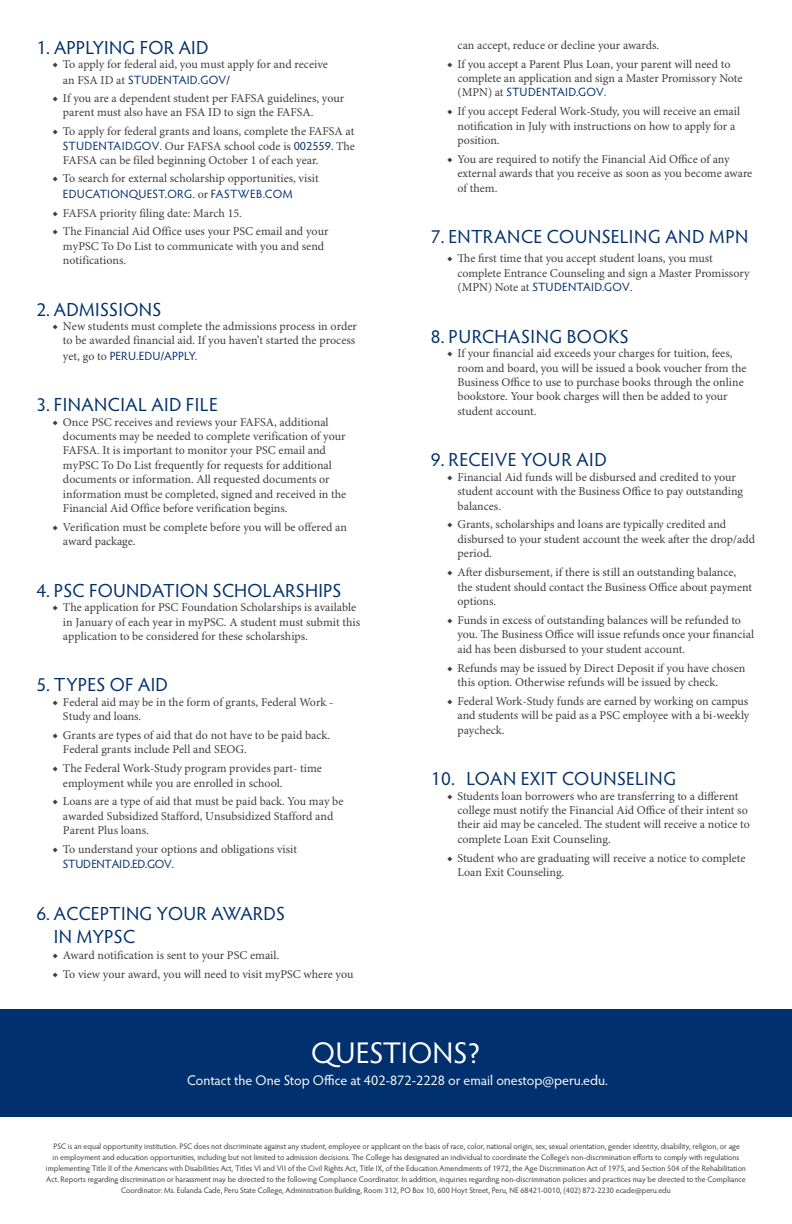
<style>
.page{position:relative;width:792px;height:1224px;background:#fff}
.page>*{position:absolute;margin:0;border:0;box-sizing:border-box;transform-origin:0 0}
.t1{font:30px "Hypatia Sans Pro";color:#fff}
.t2{font:19px/22.8px "Hypatia Sans Pro";letter-spacing:.015em;color:#00306d}
.t3{font:14px "Hypatia Sans Pro";color:#fff}
.t4{font:12px/14.4px "Minion Pro";color:#3e3e3f}
.t5{font:8px/11px "Hypatia Sans Pro";color:#3e3e3f;text-align:center}
.s1{font-family:"Hypatia Sans Pro";color:#00306d}
.s2{font-family:"Hypatia Sans Pro"}
</style>
<div class="page">
<div style="left:0;top:1009px;width:792px;height:107px;background:#00306d"></div>
<p class="t2" style="left:36px;top:35px;width:174px">1. APPLYING FOR AID</p>
<p class="t4" style="left:63px;top:57px;width:267px;line-height:15.3px;text-indent:-10px">◆ To apply for federal aid, you must apply for and receive an FSA ID at <span class="s1">STUDENTAID.GOV/</span></p>
<p class="t4" style="left:63px;top:91px;width:283px;text-indent:-10px">◆ If you are a dependent student per FAFSA guidelines, your parent must also have an FSA ID to sign the FAFSA.</p>
<p class="t4" style="left:53px;top:124px;width:304px;line-height:15.2px;text-align:right">◆ To apply for federal grants and loans, complete the FAFSA at<br><span class="s1">STUDENTAID.GOV</span>. Our FAFSA school code is <span class="s1">002559.</span> The</p>
<p class="t4" style="left:63px;top:153px;width:257px">FAFSA can be filed beginning October 1 of each year.</p>
<p class="t4" style="left:63px;top:171px;width:257px;line-height:15.2px;text-indent:-10px">◆ To search for external scholarship opportunities, visit<br><span class="s1">EDUCATIONQUEST.ORG.</span> or <span class="s1">FASTWEB.COM</span></p>
<p class="t4" style="left:53px;top:206px;width:191px">◆ FAFSA priority filing date: March 15.</p>
<p class="t4" style="left:63px;top:225px;width:267px;text-indent:-10px">◆ The Financial Aid Office uses your PSC email and your myPSC To Do List to communicate with you and send notifications.</p>
<p class="t2" style="left:36px;top:297px;width:126px">2. ADMISSIONS</p>
<p class="t4" style="left:63px;top:319px;width:296px;line-height:14.8px;text-indent:-10px">◆ New students must complete the admissions process in order to be awarded financial aid. If you haven’t started the process yet, go to <span class="s1">PERU.EDU/APPLY</span><span class="s2">.</span></p>
<p class="t2" style="left:36px;top:393px;width:183px">3. FINANCIAL AID FILE</p>
<p class="t4" style="left:63px;top:415px;width:285px;text-indent:-10px">◆ Once PSC receives and reviews your FAFSA, additional documents may be needed to complete verification of your FAFSA. It is important to monitor your PSC email and myPSC To Do List frequently for requests for additional documents or information. All requested documents or information must be completed, signed and received in the Financial Aid Office before verification begins.</p>
<p class="t4" style="left:63px;top:520px;width:286px;text-indent:-10px">◆ Verification must be complete before you will be offered an award package.</p>
<p class="t2" style="left:36px;top:578px;width:307px">4. PSC FOUNDATION SCHOLARSHIPS</p>
<p class="t4" style="left:63px;top:601px;width:299px;text-indent:-10px">◆ The application for PSC Foundation Scholarships is available in January of each year in myPSC. A student must submit this application to be considered for these scholarships.</p>
<p class="t2" style="left:36px;top:673px;width:133px">5. TYPES OF AID</p>
<p class="t4" style="left:63px;top:695px;width:272px;text-indent:-10px">◆ Federal aid may be in the form of grants, Federal Work -<br>Study and loans.</p>
<p class="t4" style="left:63px;top:729px;width:269px;text-indent:-10px">◆ Grants are types of aid that do not have to be paid back.<br>Federal grants include Pell and SEOG.</p>
<p class="t4" style="left:63px;top:762px;width:260px;text-indent:-10px">◆ The Federal Work-Study program provides part- time employment while you are enrolled in school.</p>
<p class="t4" style="left:63px;top:795px;width:282px;text-indent:-10px">◆ Loans are a type of aid that must be paid back. You may be awarded Subsidized Stafford, Unsubsidized Stafford and<br>Parent Plus loans.</p>
<p class="t4" style="left:63px;top:842px;width:236px;line-height:15.2px;text-indent:-10px">◆ To understand your options and obligations visit<br><span class="s1">STUDENTAID.ED.GOV</span>.</p>
<p class="t2" style="left:54px;top:901px;width:233px;text-indent:-18px">6. ACCEPTING YOUR AWARDS<br>IN MYPSC</p>
<p class="t4" style="left:53px;top:948px;width:228px">◆ Award notification is sent to your PSC email.</p>
<p class="t4" style="left:53px;top:967px;width:303px">◆ To view your award, you will need to visit myPSC where you</p>
<p class="t4" style="left:458px;top:38px;width:203px">can accept, reduce or decline your awards.</p>
<p class="t4" style="left:458px;top:57px;width:287px;text-indent:-10px">◆ If you accept a Parent Plus Loan, your parent will need to complete an application and sign a Master Promissory Note (MPN) at <span class="s1">STUDENTAID.GOV</span>.</p>
<p class="t4" style="left:458px;top:105px;width:284px;text-indent:-10px">◆ If you accept Federal Work-Study, you will receive an email notification in July with instructions on how to apply for a position.</p>
<p class="t4" style="left:458px;top:152px;width:296px;text-indent:-10px">◆ You are required to notify the Financial Aid Office of any external awards that you receive as soon as you become aware of them.</p>
<p class="t2" style="left:431px;top:225px;width:319px">7. ENTRANCE COUNSELING AND MPN</p>
<p class="t4" style="left:458px;top:252px;width:294px;text-indent:-10px">◆ The first time that you accept student loans, you must complete Entrance Counseling and sign a Master Promissory (MPN) Note at <span class="s1">STUDENTAID.GOV</span>.</p>
<p class="t2" style="left:431px;top:324px;width:199px">8. PURCHASING BOOKS</p>
<p class="t4" style="left:458px;top:347px;width:290px;text-indent:-10px">◆ If your financial aid exceeds your charges for tuition, fees, room and board, you will be issued a book voucher from the Business Office to use to purchase books through the online bookstore. Your book charges will then be added to your student account.</p>
<p class="t2" style="left:431px;top:448px;width:178px">9. RECEIVE YOUR AID</p>
<p class="t4" style="left:458px;top:470px;width:287px;text-indent:-10px">◆ Financial Aid funds will be disbursed and credited to your student account with the Business Office to pay outstanding balances.</p>
<p class="t4" style="left:458px;top:518px;width:299px;text-indent:-10px">◆ Grants, scholarships and loans are typically credited and disbursed to your student account the week after the drop/add period.</p>
<p class="t4" style="left:458px;top:566px;width:296px;text-indent:-10px">◆ After disbursement, if there is still an outstanding balance, the student should contact the Business Office about payment options.</p>
<p class="t4" style="left:458px;top:613px;width:298px;text-indent:-10px">◆ Funds in excess of outstanding balances will be refunded to you. The Business Office will issue refunds once your financial aid has been disbursed to your student account.</p>
<p class="t4" style="left:458px;top:661px;width:289px;text-indent:-10px">◆ Refunds may be issued by Direct Deposit if you have chosen this option. Otherwise refunds will be issued by check.</p>
<p class="t4" style="left:458px;top:694px;width:293px;text-align:justify;text-indent:-10px">◆ Federal Work-Study funds are earned by working on campus and students will be paid as a PSC employee with a bi-weekly paycheck.</p>
<p class="t2" style="left:431px;top:767px;width:247px">10. LOAN EXIT COUNSELING</p>
<p class="t4" style="left:458px;top:789px;width:294px;text-indent:-10px">◆ Students loan borrowers who are transferring to a different college must notify the Financial Aid Office of their intent so their aid may be canceled. The student will receive a notice to complete Loan Exit Counseling.</p>
<p class="t4" style="left:458px;top:851px;width:289px;text-indent:-10px">◆ Student who are graduating will receive a notice to complete<br>Loan Exit Counseling.</p>
<p class="t1" style="left:311px;top:1032px;width:171px">QUESTIONS?</p>
<p class="t3" style="left:187px;top:1071px;width:422px">Contact the One Stop Office at 402-872-2228 or email onestop@peru.edu.</p>
<p class="t5" style="left:46px;top:1141px;width:702px">PSC is an equal opportunity institution. PSC does not discriminate against any student, employee or applicant on the basis of race, color, national origin, sex, sexual orientation, gender identity, disability, religion, or age<br>in employment and education opportunities, including but not limited to admission decisions. The College has designated an individual to coordinate the College’s non-discrimination efforts to comply with regulations implementing Title II of the Americans with Disabilities Act, Titles VI and VII of the Civil Rights Act, Title IX, of the Education Amendments of 1972, the Age Discrimination Act of 1975, and Section 504 of the Rehabilitation Act. Reports regarding discrimination or harassment may be directed to the following Compliance Coordinator. In addition, inquiries regarding non-discrimination policies and practices may be directed to the Compliance Coordinator: Ms. Eulanda Cade, Peru State College, Administration Building, Room 312, PO Box 10, 600 Hoyt Street, Peru, NE 68421-0010, (402) 872-2230 ecade@peru.edu</p>
</div>
